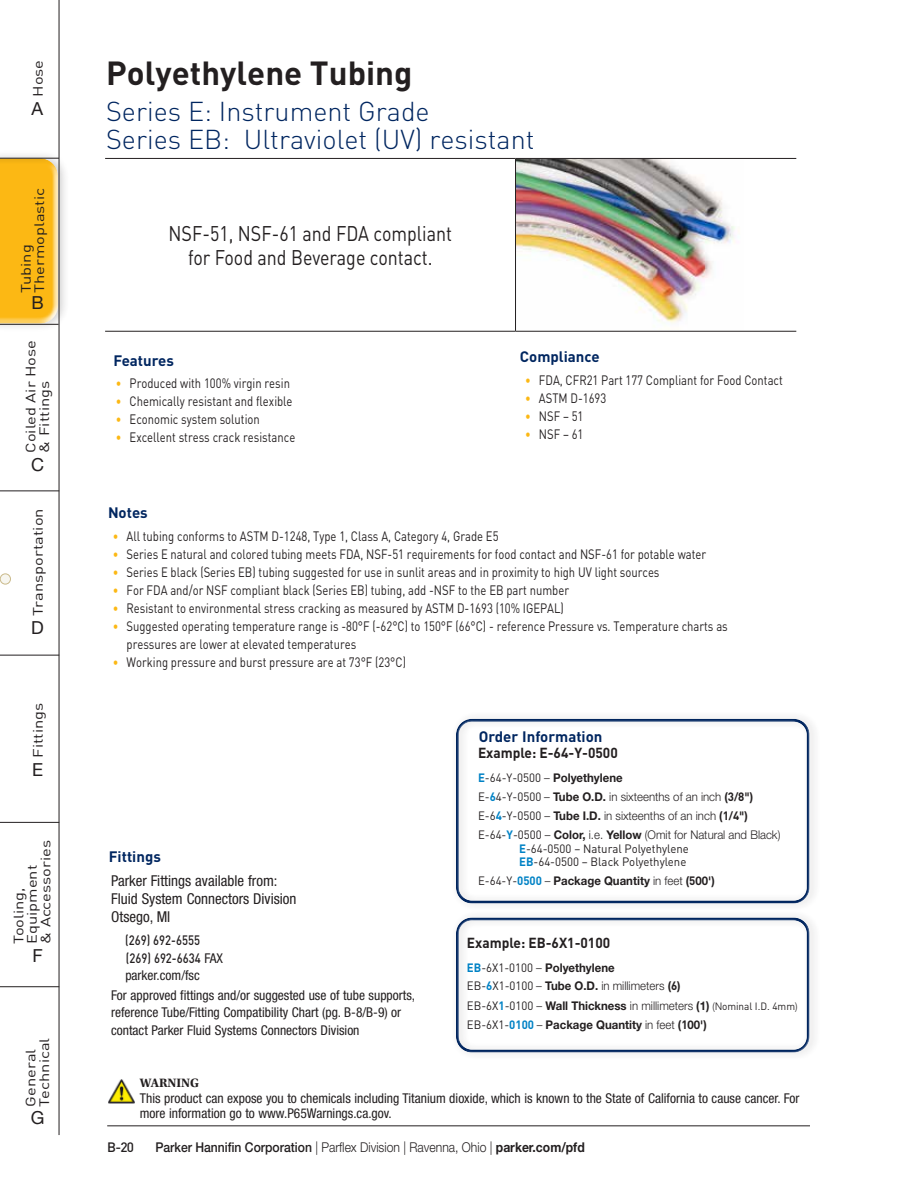
<style>
.page{position:relative;width:918px;height:1188px;background:#fff}
.page>*{position:absolute;margin:0;border:0;box-sizing:border-box;transform-origin:0 0}
.t1{font:700 33px "DINOT";color:#231f20}
.t2{font:300 27px/27.8px "DINOT";color:#002660}
.t3{font:21px/24px "DINOT";color:#231f20;text-align:center;scale:.85 1}
.t4{font:18px "Helvetica Neue LT Std";color:#231f20}
.t5{font:condensed 15px/18px "Helvetica Neue LT Std";color:#231f20}
.t6{font:700 15px "DINOT";color:#002660}
.t7{font:700 14.4px "DINOT";color:#231f20;scale:.95 1}
.t8{font:13.5px/18px "DINOT";color:#231f20;scale:.83 1}
.t9{font:condensed 13.5px/15px "Helvetica Neue LT Std";color:#231f20}
.t10{font:13.5px/13.5px "DINOT";color:#231f20;scale:1.22 1}
.t11{font:300 13.5px "Helvetica Neue LT Std";color:#231f20;scale:.9 1}
.t12{font:500 13.5px/18px "DINOT";color:#231f20;scale:.83 1}
.t13{font:500 13.5px "DINOT";color:#231f20}
.t14{font:700 12.75px "Utopia Std";color:#231f20}
.t15{font:700 12px/18px "Helvetica Neue LT Std";color:#231f20;scale:.95 1}
.t16{font:300 12px/19.2px "Helvetica Neue LT Std";color:#231f20;scale:.95 1}
.t17{font:12px/13.5px "DINOT";color:#231f20;scale:.95 1}
.s1{font-family:"Helvetica Neue LT Std";font-stretch:condensed;font-size:12.15px;color:#fcb814}
.s2{font-family:"Helvetica Neue LT Std";font-weight:400;font-stretch:condensed}
.s3{font-family:"DINOT";font-weight:700;color:#0082c5}
.s4{font-family:"DINOT";font-weight:400}
.s5{font-weight:700}
.s6{font-family:"DINOT";font-weight:700}
.s7{font-weight:700;color:#0082c5}
.s8{font-family:"DINOT";color:#0082c5}
.s9{font-weight:300}
.s10{font-family:"DINOT"}
.s11{font-weight:300;font-size:10.5px}
.s12{font-family:"DINOT";font-weight:400;font-size:10.5px}
.s13{font-weight:500}
</style>
<div class="page">
<div style="left:451px;top:909px;width:370px;height:152px;background:#f8f8f8"></div>
<div style="left:450px;top:911px;width:358px;height:143px;background:#231f20;opacity:.1"></div>
<hr style="left:107px;top:1125px;width:703px;height:1px;background:#231f20">
<img style="left:108px;top:1079px;width:27px;height:25px">
<div style="left:0;top:150px;width:70px;height:182px;background:#231f20;opacity:.2"></div>
<svg style="left:53px;top:156px;width:6px;height:170px"></svg>
<div style="left:0;top:152px;width:53px;height:174px;background:#231f20;opacity:.1"></div>
<hr style="left:0;top:158px;width:59px;height:1px;background:#231f20">
<hr style="left:0;top:324px;width:59px;height:1px;background:#231f20">
<hr style="left:59px;top:0;width:1px;height:1135px;background:#231f20">
<hr style="left:0;top:491px;width:59px;height:1px;background:#231f20">
<hr style="left:0;top:655px;width:59px;height:1px;background:#231f20">
<hr style="left:0;top:822px;width:59px;height:1px;background:#231f20">
<hr style="left:0;top:986px;width:59px;height:1px;background:#231f20">
<div style="left:451px;top:711px;width:370px;height:200px;background:#231f20;opacity:.2"></div>
<div style="left:450px;top:712px;width:358px;height:194px;background:#231f20;opacity:.1"></div>
<img style="left:516px;top:160px;width:219px;height:163px">
<hr style="left:105px;top:158px;width:411px;height:1px;background:#231f20">
<hr style="left:516px;top:158px;width:280px;height:1px;background:#231f20">
<hr style="left:515px;top:159px;width:1px;height:172px;background:#231f20">
<hr style="left:105px;top:331px;width:411px;height:1px;background:#231f20">
<hr style="left:516px;top:331px;width:280px;height:1px;background:#231f20">
<div style="left:0;top:574px;width:10px;height:10px;background:#f7f6f0;border-radius:50%"></div>
<div style="left:0;top:574px;width:11px;height:10px;border:1px solid #caba8b;border-radius:50%"></div>
<p class="t10" style="left:31px;top:97px;width:32px;rotate:-90deg">Hose</p>
<h3 class="t4" style="left:32px;top:98px;width:13px">A</h3>
<p class="t10" style="left:19px;top:293px;width:88px;rotate:-90deg">Tubing<br>Thermoplastic</p>
<h3 class="t4" style="left:32px;top:292px;width:14px">B</h3>
<p class="t10" style="left:23px;top:453px;width:94px;rotate:-90deg">Coiled Air Hose &amp; Fittings</p>
<h3 class="t4" style="left:31px;top:454px;width:14px">C</h3>
<p class="t10" style="left:31px;top:616px;width:89px;rotate:-90deg">Transportation</p>
<h3 class="t4" style="left:31px;top:617px;width:14px">D</h3>
<p class="t10" style="left:31px;top:758px;width:47px;rotate:-90deg">Fittings</p>
<h3 class="t4" style="left:32px;top:759px;width:12px">E</h3>
<p class="t10" style="left:11px;top:944px;width:87px;rotate:-90deg">Tooling,<br>Equipment<br>&amp; Accessories</p>
<h3 class="t4" style="left:33px;top:944px;width:12px">F</h3>
<p class="t10" style="left:23px;top:1107px;width:58px;rotate:-90deg">General<br>Technical</p>
<h3 class="t4" style="left:31px;top:1107px;width:15px">G</h3>
<h1 class="t1" style="left:106px;top:51px;width:308px">Polyethylene Tubing</h1>
<h2 class="t2" style="left:106px;top:96px;width:430px">Series E: Instrument Grade<br>Series EB: Ultraviolet (UV) resistant</h2>
<h3 class="t3" style="left:169px;top:220px;width:335px">NSF-51, NSF-61 and FDA compliant for Food and Beverage contact.</h3>
<p class="t6" style="left:113px;top:350px;width:62px">Features</p>
<p class="t8" style="left:116px;top:374px;width:211px"><span class="s1">•</span> Produced with 100% virgin resin</p>
<p class="t8" style="left:116px;top:392px;width:214px"><span class="s1">•</span> Chemically resistant and flexible</p>
<p class="t8" style="left:116px;top:410px;width:175px"><span class="s1">•</span> Economic system solution</p>
<p class="t8" style="left:116px;top:428px;width:217px"><span class="s1">•</span> Excellent stress crack resistance</p>
<p class="t6" style="left:108px;top:502px;width:41px">Notes</p>
<p class="t6" style="left:520px;top:347px;width:81px">Compliance</p>
<p class="t8" style="left:525px;top:370px;width:312px"><span class="s1">•</span> FDA, CFR21 Part 177 Compliant for Food Contact</p>
<p class="t8" style="left:525px;top:388px;width:99px"><span class="s1">•</span> ASTM D-1693</p>
<p class="t8" style="left:525px;top:406px;width:71px"><span class="s1">•</span> NSF – 51</p>
<p class="t8" style="left:525px;top:424px;width:71px"><span class="s1">•</span> NSF – 61</p>
<p class="t8" style="left:113px;top:526px;width:466px"><span class="s1">•</span> All tubing conforms to ASTM D-1248, Type 1, Class A, Category 4, Grade E5</p>
<p class="t8" style="left:113px;top:544px;width:716px"><span class="s1">•</span> Series E natural and colored tubing meets FDA, NSF-51 requirements for food contact and NSF-61 for potable water</p>
<p class="t8" style="left:113px;top:562px;width:660px"><span class="s1">•</span> Series E black (Series EB) tubing suggested for use in sunlit areas and in proximity to high UV light sources</p>
<p class="t8" style="left:113px;top:580px;width:551px"><span class="s1">•</span> For FDA and/or NSF compliant black (Series EB) tubing, add -NSF to the EB part number</p>
<p class="t8" style="left:113px;top:598px;width:545px"><span class="s1">•</span> Resistant to environmental stress cracking as measured by ASTM D-1693 (10% IGEPAL)</p>
<p class="t8" style="left:127px;top:616px;width:726px;text-indent:-14px"><span class="s1">•</span> Suggested operating temperature range is -80°F (-62°C) to 150°F (66°C) - reference Pressure vs. Temperature charts as pressures are lower at elevated temperatures</p>
<p class="t8" style="left:113px;top:652px;width:355px"><span class="s1">•</span> Working pressure and burst pressure are at 73°F (23°C)</p>
<p class="t6" style="left:109px;top:846px;width:54px">Fittings</p>
<p class="t5" style="left:111px;top:872px;width:187px">Parker Fittings available from:<br>Fluid System Connectors Division<br>Otsego, MI</p>
<p class="t12" style="left:125px;top:931px;width:119px">(269) 692-6555 (269) 692-6634 <span class="s2">FAX</span></p>
<p class="t9" style="left:111px;top:964px;width:305px;line-height:20.9px;text-indent:14px">parker.com/fsc<br>For approved fittings and/or suggested use of tube supports,</p>
<p class="t9" style="left:111px;top:1003px;width:292px;line-height:18px">reference Tube/Fitting Compatibility Chart (pg. B-8/B-9) or contact Parker Fluid Systems Connectors Division</p>
<p class="t14" style="left:140px;top:1076px;width:61px">WARNING</p>
<p class="t6" style="left:479px;top:726px;width:125px">Order Information</p>
<p class="t7" style="left:478px;top:743px;width:149px">Example: E-64-Y-0500</p>
<p class="t16" style="left:478px;top:767px;width:320px"><span class="s3">E</span><span class="s4">-64-Y-0500</span> – <span class="s5">Polyethylene<br></span><span class="s4">E-</span><span class="s3">6</span><span class="s4">4-Y-0500</span> – <span class="s5">Tube O.D.</span> in sixteenths of an inch <span class="s5">(</span><span class="s6">3</span><span class="s5">/</span><span class="s6">8</span><span class="s5">")<br></span><span class="s4">E-6</span><span class="s3">4</span><span class="s4">-Y-0500</span> – <span class="s5">Tube I.D.</span> in sixteenths of an inch <span class="s5">(</span><span class="s6">1</span><span class="s5">/</span><span class="s6">4</span><span class="s5">")<br></span><span class="s4">E-64-</span><span class="s3">Y</span><span class="s4">-0500</span> – <span class="s5">Color,</span> i.e. <span class="s5">Yellow</span> (Omit for Natural and Black)</p>
<p class="t17" style="left:519px;top:841px;width:180px"><span class="s7">E</span>-64-0500 – Natural Polyethylene<br><span class="s7">EB</span>-64-0500 – Black Polyethylene</p>
<p class="t15" style="left:478px;top:872px;width:251px"><span class="s4">E-64-Y-</span><span class="s8">0500</span> <span class="s9">–</span> Package Quantity <span class="s9">in feet</span> (<span class="s10">5</span>00')</p>
<p class="t7" style="left:467px;top:933px;width:152px">Example: EB-6X1-0100</p>
<p class="t15" style="left:467px;top:959px;width:227px"><span class="s8">EB</span><span class="s4">-6X1-0100</span> <span class="s9">–</span> Polyethylene<br><span class="s4">EB-</span><span class="s8">6</span><span class="s4">X1-0100</span> <span class="s9">–</span> Tube O.D. <span class="s9">in millimeters</span> (<span class="s10">6</span>)</p>
<p class="t15" style="left:467px;top:995px;width:350px;line-height:19.2px"><span class="s4">EB-6X</span><span class="s8">1</span><span class="s4">-0100</span> <span class="s9">–</span> Wall Thickness <span class="s9">in millimeters</span> (1) <span class="s11">(N</span><span class="s12">ominal I. D. 4mm</span><span class="s11">)<br></span><span class="s4">EB-6X1-</span><span class="s8">0100</span> <span class="s9">–</span> Package Quantity <span class="s9">in feet</span> (<span class="s10">1</span>00')</p>
<p class="t9" style="left:140px;top:1091px;width:661px">This product can expose you to chemicals including Titanium dioxide, which is known to the State of California to cause cancer. For more information go to www.P65Warnings.ca.gov.</p>
<p class="t13" style="left:107px;top:1138px;width:28px">B-20</p>
<p class="t11" style="left:155px;top:1139px;width:479px"><span class="s13">Parker Hannifin Corporation</span> | Parflex Division | Ravenna, Ohio | <span class="s5">parker.com/pfd</span></p>
</div>
